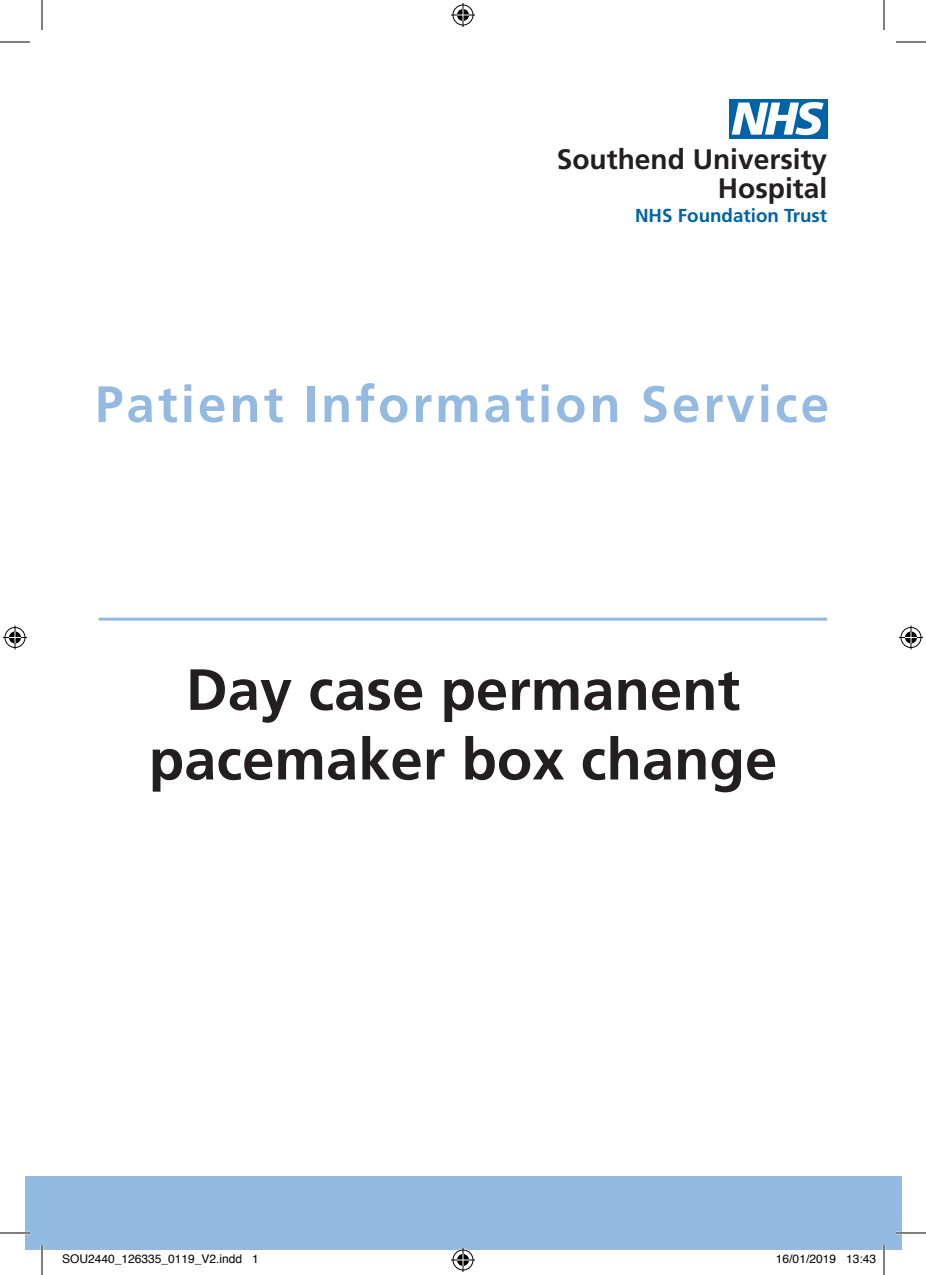
<style>
.page{position:relative;width:926px;height:1275px;background:#fff}
.page>*{position:absolute;margin:0;border:0;box-sizing:border-box;transform-origin:0 0}
.t1{font:700 58px/69.6px "Frutiger";color:#231f20;text-align:center}
.t2{font:700 51px "Frutiger";letter-spacing:.06em;color:#94bae2}
.t3{font:700 28.2px/28.6px "Frutiger";color:#231f20;text-align:right}
.t4{font:700 18.8px "Frutiger";color:#0163a7}
.t5{font:12px "Helvetica";color:#000}
</style>
<div class="page">
<div style="left:729px;top:99px;width:98px;height:40px;background:#0163a7"></div>
<svg style="left:732px;top:102px;width:92px;height:33px"></svg>
<div style="left:25px;top:1176px;width:876px;height:74px;background:#94bae2"></div>
<hr style="left:99px;top:617px;width:728px;height:3px;background:#94bae2">
<hr style="left:0;top:1231px;width:30px;height:3px;background:#fff">
<hr style="left:896px;top:1231px;width:30px;height:3px;background:#fff">
<hr style="left:41px;top:1245px;width:2px;height:30px;background:#fff">
<hr style="left:883px;top:1245px;width:2px;height:30px;background:#fff">
<hr style="left:0;top:42px;width:30px;height:1px;background:#000">
<hr style="left:896px;top:42px;width:30px;height:1px;background:#000">
<hr style="left:0;top:1232px;width:30px;height:1px;background:#000">
<hr style="left:896px;top:1232px;width:30px;height:1px;background:#000">
<hr style="left:42px;top:0;width:1px;height:30px;background:#000">
<hr style="left:42px;top:1245px;width:1px;height:30px;background:#000">
<hr style="left:884px;top:0;width:1px;height:30px;background:#000">
<hr style="left:884px;top:1245px;width:1px;height:30px;background:#000">
<svg style="left:451px;top:3px;width:24px;height:24px"></svg>
<svg style="left:451px;top:1248px;width:24px;height:24px"></svg>
<svg style="left:3px;top:625px;width:24px;height:24px"></svg>
<svg style="left:899px;top:625px;width:24px;height:24px"></svg>
<h3 class="t3" style="left:557px;top:145px;width:272px">Southend University<br>Hospital</h3>
<h3 class="t4" style="left:635px;top:204px;width:194px">NHS Foundation Trust</h3>
<h2 class="t2" style="left:95px;top:374px;width:735px">Patient Information Service</h2>
<h1 class="t1" style="left:149px;top:654px;width:630px">Day case permanent pacemaker box change</h1>
<p class="t5" style="left:62px;top:1249px;width:198px">SOU2440_126335_0119_V2.indd 1</p>
<p class="t5" style="left:776px;top:1249px;width:102px">16/01/2019 13:43</p>
</div>
